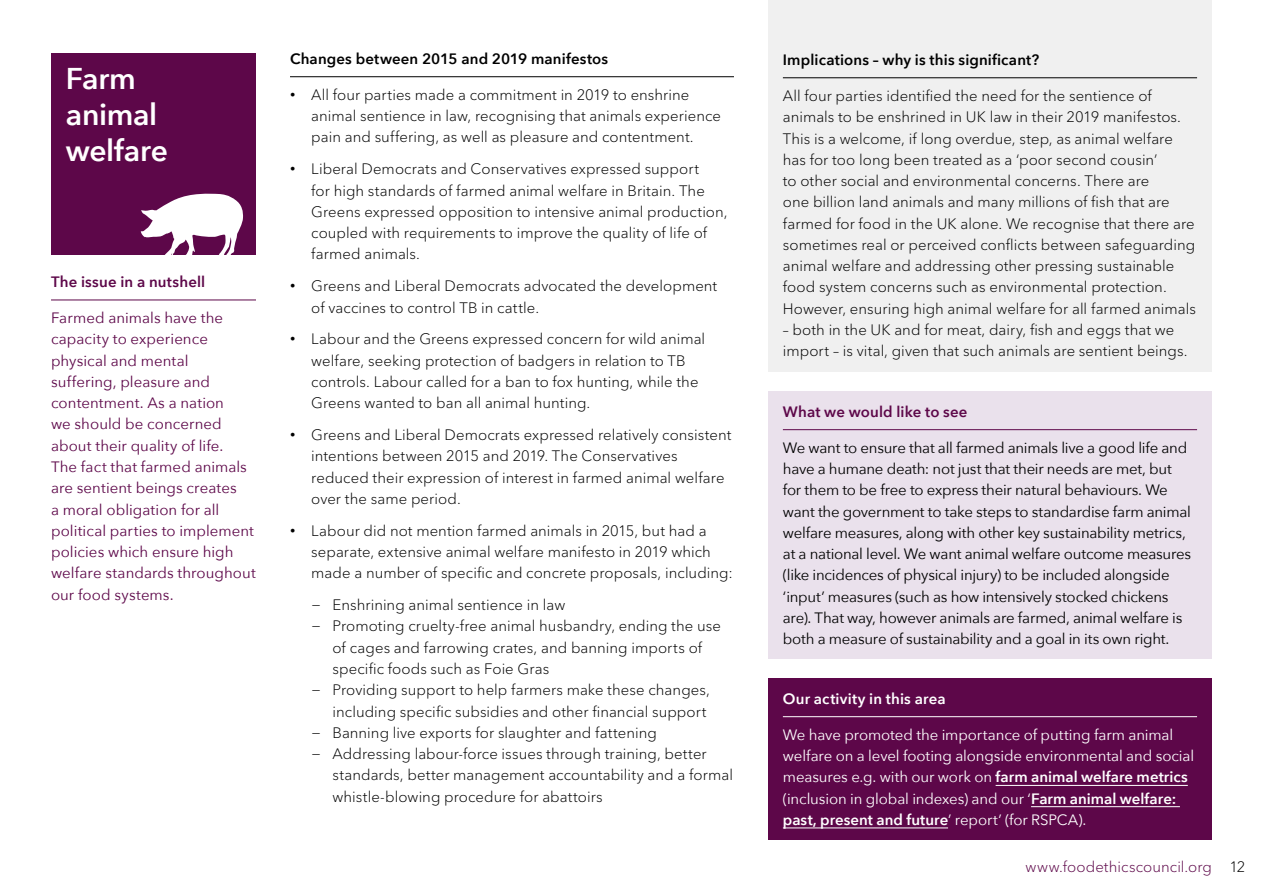
<style>
.page{position:relative;width:1263px;height:893px;background:#fff}
.page>*{position:absolute;margin:0;border:0;box-sizing:border-box;transform-origin:0 0}
.t1{font:600 30px/36px "Avenir Next";letter-spacing:-.01em;color:#fff}
.t2{font:300 15px/21.3px "Avenir Next LT Pro";letter-spacing:.005em;color:#000}
.t3{font:15px/21.3px "Avenir Next";letter-spacing:-.015em;color:#000}
.t4{font:15px/21.3px "Avenir Next";letter-spacing:.005em;color:#5d0749}
.t5{font:15px/21.3px "Avenir Next";letter-spacing:-.01em;color:#fff}
.t6{font:600 15px "Avenir Next";letter-spacing:.01em;color:#000}
.t7{font:600 15px "Avenir Next";letter-spacing:.01em;color:#5d0749}
.t8{font:300 15px "Avenir Next LT Pro";letter-spacing:.005em;color:#5d0749}
.t9{font:600 15px "Avenir Next";letter-spacing:.015em;color:#fff}
.s1{font-family:"Arial";font-weight:400}
.s2{font-weight:600}
</style>
<div class="page">
<div style="left:768px;top:0;width:444px;height:371px;background:#f0f0f0"></div>
<hr style="left:783px;top:78px;width:414px;height:1px;background:#000">
<hr style="left:290px;top:76px;width:444px;height:1px;background:#000">
<hr style="left:51px;top:300px;width:205px;height:1px;background:#5d0749">
<div style="left:768px;top:391px;width:444px;height:268px;background:#eae1ec"></div>
<hr style="left:783px;top:429px;width:414px;height:1px;background:#5d0749">
<div style="left:768px;top:678px;width:444px;height:162px;background:#5d0749"></div>
<hr style="left:783px;top:716px;width:414px;height:1px;background:#fff">
<hr style="left:996px;top:785px;width:192px;height:1px;background:#fff">
<hr style="left:1031px;top:806px;width:149px;height:1px;background:#fff">
<hr style="left:783px;top:828px;width:165px;height:1px;background:#fff">
<div style="left:51px;top:53px;width:205px;height:202px;background:#5d0749"></div>
<svg style="left:141px;top:193px;width:102px;height:62px"></svg>
<p class="t1" style="left:66px;top:60px;width:103px">Farm animal welfare</p>
<p class="t7" style="left:51px;top:269px;width:156px">The issue in a nutshell</p>
<p class="t4" style="left:51px;top:307px;width:206px">Farmed animals have the capacity to experience physical and mental suffering, pleasure and contentment. As a nation<br>we should be concerned about their quality of life.<br>The fact that farmed animals are sentient beings creates<br>a moral obligation for all political parties to implement policies which ensure high welfare standards throughout our food systems.</p>
<p class="t6" style="left:290px;top:46px;width:320px">Changes between 2015 and 2019 manifestos</p>
<p class="t2" style="left:311px;top:83px;width:411px;text-indent:-21px"><span class="s1">•</span> All four parties made a commitment in 2019 to enshrine animal sentience in law, recognising that animals experience pain and suffering, as well as pleasure and contentment.</p>
<p class="t2" style="left:311px;top:158px;width:418px;text-indent:-21px"><span class="s1">•</span> Liberal Democrats and Conservatives expressed support<br>for high standards of farmed animal welfare in Britain. The Greens expressed opposition to intensive animal production, coupled with requirements to improve the quality of life of farmed animals.</p>
<p class="t2" style="left:311px;top:275px;width:407px;text-indent:-21px"><span class="s1">•</span> Greens and Liberal Democrats advocated the development of vaccines to control TB in cattle.</p>
<p class="t2" style="left:311px;top:328px;width:395px;text-indent:-21px"><span class="s1">•</span> Labour and the Greens expressed concern for wild animal welfare, seeking protection of badgers in relation to TB controls. Labour called for a ban to fox hunting, while the Greens wanted to ban all animal hunting.</p>
<p class="t2" style="left:311px;top:424px;width:422px;text-indent:-21px"><span class="s1">•</span> Greens and Liberal Democrats expressed relatively consistent intentions between 2015 and 2019. The Conservatives reduced their expression of interest in farmed animal welfare over the same period.</p>
<p class="t2" style="left:311px;top:519px;width:423px;text-indent:-21px"><span class="s1">•</span> Labour did not mention farmed animals in 2015, but had a separate, extensive animal welfare manifesto in 2019 which made a number of specific and concrete proposals, including:</p>
<p class="t2" style="left:311px;top:594px;width:256px">− Enshrining animal sentience in law</p>
<p class="t2" style="left:333px;top:615px;width:390px;text-indent:-21px">− Promoting cruelty-free animal husbandry, ending the use of cages and farrowing crates, and banning imports of specific foods such as Foie Gras</p>
<p class="t2" style="left:311px;top:679px;width:400px;text-align:right">− Providing support to help farmers make these changes, including specific subsidies and other financial support</p>
<p class="t2" style="left:311px;top:721px;width:347px">− Banning live exports for slaughter and fattening</p>
<p class="t2" style="left:333px;top:742px;width:402px;text-indent:-21px">− Addressing labour-force issues through training, better standards, better management accountability and a formal whistle-blowing procedure for abattoirs</p>
<p class="t6" style="left:783px;top:47px;width:258px">Implications – why is this significant?</p>
<p class="t2" style="left:783px;top:84px;width:414px">All four parties identified the need for the sentience of animals to be enshrined in UK law in their 2019 manifestos.<br>This is a welcome, if long overdue, step, as animal welfare has for too long been treated as a ‘poor second cousin’<br>to other social and environmental concerns. There are<br>one billion land animals and many millions of fish that are farmed for food in the UK alone. We recognise that there are sometimes real or perceived conflicts between safeguarding animal welfare and addressing other pressing sustainable food system concerns such as environmental protection.<br>However, ensuring high animal welfare for all farmed animals</p>
<p class="t2" style="left:783px;top:318px;width:406px">– both in the UK and for meat, dairy, fish and eggs that we import – is vital, given that such animals are sentient beings.</p>
<p class="t7" style="left:783px;top:399px;width:186px">What we would like to see</p>
<p class="t3" style="left:783px;top:436px;width:410px">We want to ensure that all farmed animals live a good life and have a humane death: not just that their needs are met, but for them to be free to express their natural behaviours. We want the government to take steps to standardise farm animal welfare measures, along with other key sustainability metrics, at a national level. We want animal welfare outcome measures (like incidences of physical injury) to be included alongside ‘input’ measures (such as how intensively stocked chickens are). That way, however animals are farmed, animal welfare is both a measure of sustainability and a goal in its own right.</p>
<p class="t9" style="left:783px;top:686px;width:164px">Our activity in this area</p>
<p class="t5" style="left:783px;top:723px;width:413px">We have promoted the importance of putting farm animal welfare on a level footing alongside environmental and social measures e.g. with our work on <span class="s2">farm animal welfare metrics </span>(inclusion in global indexes) and our ‘<span class="s2">Farm animal welfare: past, present and future</span>’ report’ (for RSPCA).</p>
<p class="t8" style="left:1025px;top:854px;width:188px">www.foodethicscouncil.org</p>
<p class="t2" style="left:1229px;top:855px;width:18px">12</p>
</div>
